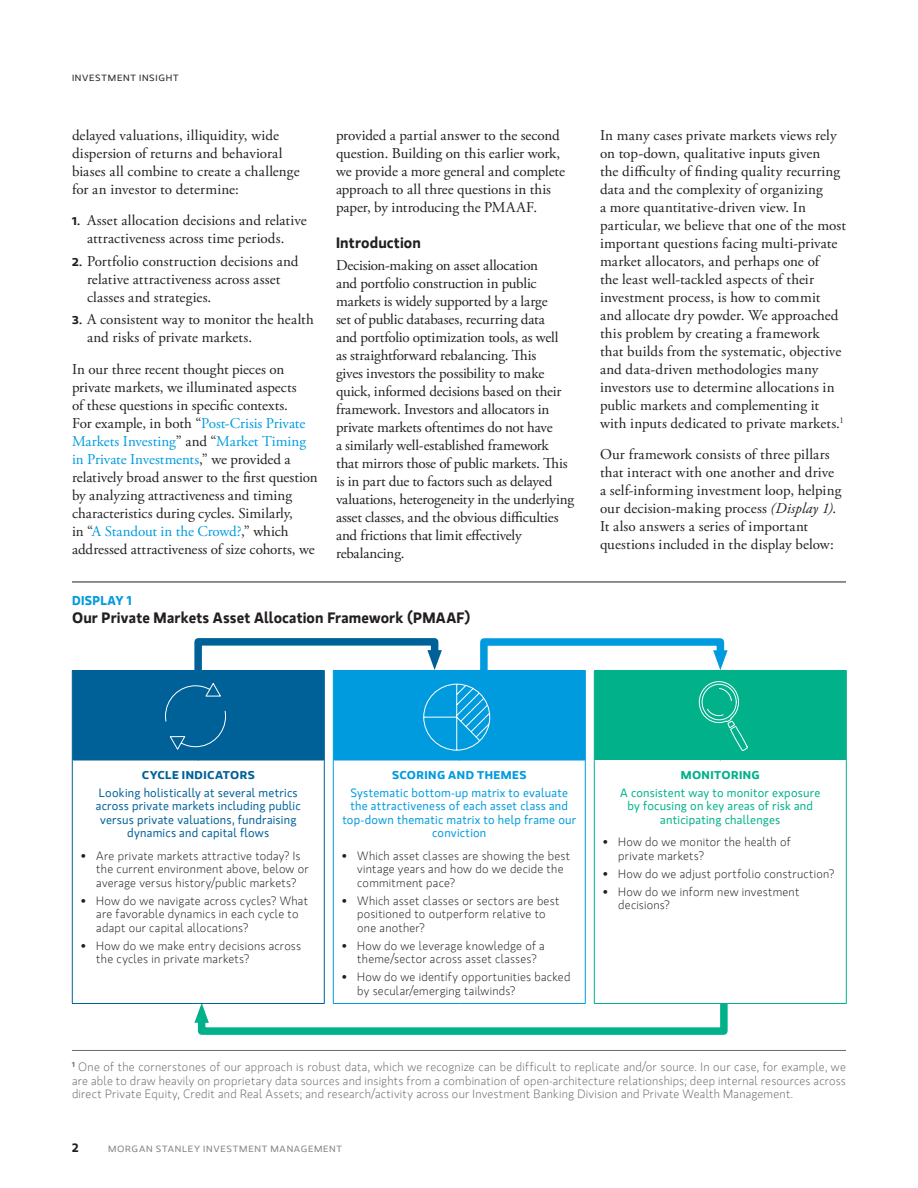
<style>
.page{position:relative;width:918px;height:1188px;background:#fff}
.page>*{position:absolute;margin:0;border:0;box-sizing:border-box;transform-origin:0 0}
.Body{font:15px/18px "Adobe Garamond Pro";color:#231f20}
.Body_1st{font:15px/18px "Adobe Garamond Pro";letter-spacing:-.01em;color:#231f20}
.Body_1st-2{font:15px/18px "Adobe Garamond Pro";letter-spacing:.01em;color:#231f20}
.Table_Title_w__Rule{font:700 15px "MS Gloriola II Std";letter-spacing:.01em;color:#231f20}
.Body_Head{font:700 15px "MS Gloriola II Std";letter-spacing:.01em;color:#231f20}
.Table_Title_w__Rule-2{font:700 12.75px "MS Gloriola II Std";letter-spacing:.025em;color:#009bde}
.t1{font:300 12px/13.5px "MS Gloriola II Std";letter-spacing:.02em;color:#231f20}
.Footnote_1st{font:300 12px/13.5px "MS Gloriola II Std";letter-spacing:.02em;color:#69696c;text-align:justify}
.Table_Data{font:12px/13.5px "MS Gloriola II Std";letter-spacing:.02em;color:#006198;text-align:center}
.Table_Data-2{font:12px/13.5px "MS Gloriola II Std";letter-spacing:.02em;color:#009bde;text-align:center}
.Table_Data-3{font:12px/13.5px "MS Gloriola II Std";letter-spacing:.02em;color:#00b18a;text-align:center}
.t2{font:700 12px "MS Gloriola II Std";color:#231f20}
.Table_Header_Black{font:700 11.25px "MS Gloriola II Std";letter-spacing:.03em;color:#009bde;scale:1.1 1}
.Table_Header_Black-2{font:700 11.25px "MS Gloriola II Std";letter-spacing:.03em;color:#006198;scale:1.1 1}
.Table_Header_Black-3{font:700 11.25px "MS Gloriola II Std";letter-spacing:.03em;color:#00b18a;scale:1.1 1}
.t3{font:9px "MS Gloriola II Std";letter-spacing:.075em;color:#808285;scale:1.1 1}
.t4{font:9px "MS Gloriola II Std";letter-spacing:.075em;color:#231f20;scale:1.1 1}
.s1{font-family:"MS Gloriola II Std";font-weight:700;font-size:11.25px}
.s2{color:#009bde}
.s3{font-style:italic}
</style>
<div class="page">
<hr style="left:72px;top:1050px;width:774px;height:1px;background:#69696c">
<svg style="left:194px;top:993px;width:534px;height:42px"></svg>
<hr style="left:72px;top:582px;width:774px;height:1px;background:#231f20">
<div style="left:594px;top:760px;width:252px;height:244px;background:#fff"></div>
<hr style="left:72px;top:760px;width:1px;height:243px;background:#006198">
<hr style="left:324px;top:760px;width:1px;height:243px;background:#006198">
<hr style="left:72px;top:1003px;width:126px;height:1px;background:#006198">
<hr style="left:198px;top:1003px;width:127px;height:1px;background:#006198">
<hr style="left:333px;top:760px;width:1px;height:243px;background:#009bde">
<hr style="left:585px;top:760px;width:1px;height:243px;background:#009bde">
<hr style="left:333px;top:1003px;width:126px;height:1px;background:#009bde">
<hr style="left:459px;top:1003px;width:127px;height:1px;background:#009bde">
<hr style="left:720px;top:670px;width:127px;height:1px;background:#00b18a">
<hr style="left:846px;top:671px;width:1px;height:89px;background:#00b18a">
<hr style="left:594px;top:760px;width:1px;height:243px;background:#00b18a">
<hr style="left:846px;top:760px;width:1px;height:243px;background:#00b18a">
<hr style="left:594px;top:1003px;width:126px;height:1px;background:#00b18a">
<hr style="left:720px;top:1003px;width:127px;height:1px;background:#00b18a">
<svg style="left:72px;top:638px;width:774px;height:122px"></svg>
<p class="t4" style="left:72px;top:72px;width:98px">INVESTMENT INSIGHT</p>
<p class="Body_1st-2" style="left:72px;top:126px;width:229px">delayed valuations, illiquidity, wide dispersion of returns and behavioral biases all combine to create a challenge for an investor to determine:</p>
<p class="Body" style="left:72px;top:212px;width:236px;text-align:center"><span class="s1">1.</span> Asset allocation decisions and relative attractiveness across time periods.</p>
<p class="Body" style="left:87px;top:252px;width:213px;text-indent:-15px"><span class="s1">2.</span> Portfolio construction decisions and relative attractiveness across asset classes and strategies.</p>
<p class="Body" style="left:87px;top:311px;width:228px;text-indent:-15px"><span class="s1">3.</span> A consistent way to monitor the health and risks of private markets.</p>
<p class="Body" style="left:72px;top:360px;width:247px">In our three recent thought pieces on private markets, we illuminated aspects<br>of these questions in specific contexts.<br>For example, in both “<span class="s2">Post-Crisis Private Markets Investing</span>” and “<span class="s2">Market Timing in Private Investments</span>,” we provided a relatively broad answer to the first question by analyzing attractiveness and timing characteristics during cycles. Similarly,<br>in “<span class="s2">A Standout in the Crowd?</span>,” which addressed attractiveness of size cohorts, we</p>
<p class="Body" style="left:336px;top:126px;width:231px">provided a partial answer to the second question. Building on this earlier work, we provide a more general and complete approach to all three questions in this paper, by introducing the PMAAF.</p>
<p class="Body_Head" style="left:336px;top:232px;width:86px">Introduction</p>
<p class="Body_1st" style="left:336px;top:257px;width:240px">Decision-making on asset allocation<br>and portfolio construction in public markets is widely supported by a large<br>set of public databases, recurring data<br>and portfolio optimization tools, as well<br>as straightforward rebalancing. This<br>gives investors the possibility to make quick, informed decisions based on their framework. Investors and allocators in private markets oftentimes do not have<br>a similarly well-established framework that mirrors those of public markets. This is in part due to factors such as delayed valuations, heterogeneity in the underlying asset classes, and the obvious difficulties and frictions that limit effectively rebalancing.</p>
<p class="Table_Title_w__Rule-2" style="left:72px;top:591px;width:61px">DISPLAY 1</p>
<p class="Table_Title_w__Rule" style="left:72px;top:607px;width:400px">Our Private Markets Asset Allocation Framework (PMAAF)</p>
<p class="Body" style="left:600px;top:126px;width:248px">In many cases private markets views rely on top-down, qualitative inputs given<br>the difficulty of finding quality recurring data and the complexity of organizing<br>a more quantitative-driven view. In particular, we believe that one of the most important questions facing multi-private market allocators, and perhaps one of<br>the least well-tackled aspects of their investment process, is how to commit<br>and allocate dry powder. We approached this problem by creating a framework that builds from the systematic, objective and data-driven methodologies many investors use to determine allocations in public markets and complementing it with inputs dedicated to private markets.<sup>1</sup></p>
<p class="Body" style="left:600px;top:446px;width:243px">Our framework consists of three pillars that interact with one another and drive a self-informing investment loop, helping our decision-making process <span class="s3">(Display 1)</span>.<br>It also answers a series of important questions included in the display below:</p>
<p class="Table_Header_Black-2" style="left:142px;top:767px;width:104px">CYCLE INDICATORS</p>
<p class="Table_Data" style="left:96px;top:785px;width:207px">Looking holistically at several metrics across private markets including public versus private valuations, fundraising dynamics and capital flows</p>
<p class="t1" style="left:96px;top:848px;width:214px;text-indent:-15px">• Are private markets attractive today? Is the current environment above, below or average versus history/public markets?</p>
<p class="t1" style="left:96px;top:893px;width:213px;text-indent:-15px">• How do we navigate across cycles? What are favorable dynamics in each cycle to adapt our capital allocations?</p>
<p class="t1" style="left:96px;top:938px;width:206px;text-indent:-15px">• How do we make entry decisions across the cycles in private markets?</p>
<p class="Table_Header_Black" style="left:392px;top:767px;width:124px">SCORING AND THEMES</p>
<p class="Table_Data-2" style="left:342px;top:785px;width:235px">Systematic bottom-up matrix to evaluate the attractiveness of each asset class and top-down thematic matrix to help frame our conviction</p>
<p class="t1" style="left:357px;top:848px;width:214px;text-indent:-15px">• Which asset classes are showing the best vintage years and how do we decide the commitment pace?</p>
<p class="t1" style="left:357px;top:893px;width:204px;text-indent:-15px">• Which asset classes or sectors are best positioned to outperform relative to one another?</p>
<p class="t1" style="left:342px;top:938px;width:204px;text-align:center">• How do we leverage knowledge of a theme/sector across asset classes?</p>
<p class="t1" style="left:357px;top:970px;width:215px;text-indent:-15px">• How do we identify opportunities backed by secular/emerging tailwinds?</p>
<p class="Table_Header_Black-3" style="left:681px;top:767px;width:73px">MONITORING</p>
<p class="Table_Data-3" style="left:620px;top:785px;width:202px">A consistent way to monitor exposure by focusing on key areas of risk and anticipating challenges</p>
<p class="t1" style="left:618px;top:835px;width:174px;text-indent:-15px">• How do we monitor the health of private markets?</p>
<p class="t1" style="left:603px;top:866px;width:233px">• How do we adjust portfolio construction?</p>
<p class="t1" style="left:618px;top:884px;width:183px;text-indent:-15px">• How do we inform new investment decisions?</p>
<p class="Footnote_1st" style="left:72px;top:1060px;width:775px"><sup>1</sup> One of the cornerstones of our approach is robust data, which we recognize can be difficult to replicate and/or source. In our case, for example, we are able to draw heavily on proprietary data sources and insights from a combination of open-architecture relationships; deep internal resources across direct Private Equity, Credit and Real Assets; and research/activity across our Investment Banking Division and Private Wealth Management.</p>
<p class="t2" style="left:72px;top:1139px;width:8px">2</p>
<p class="t3" style="left:108px;top:1143px;width:214px">MORGAN STANLEY INVESTMENT MANAGEMENT</p>
</div>
